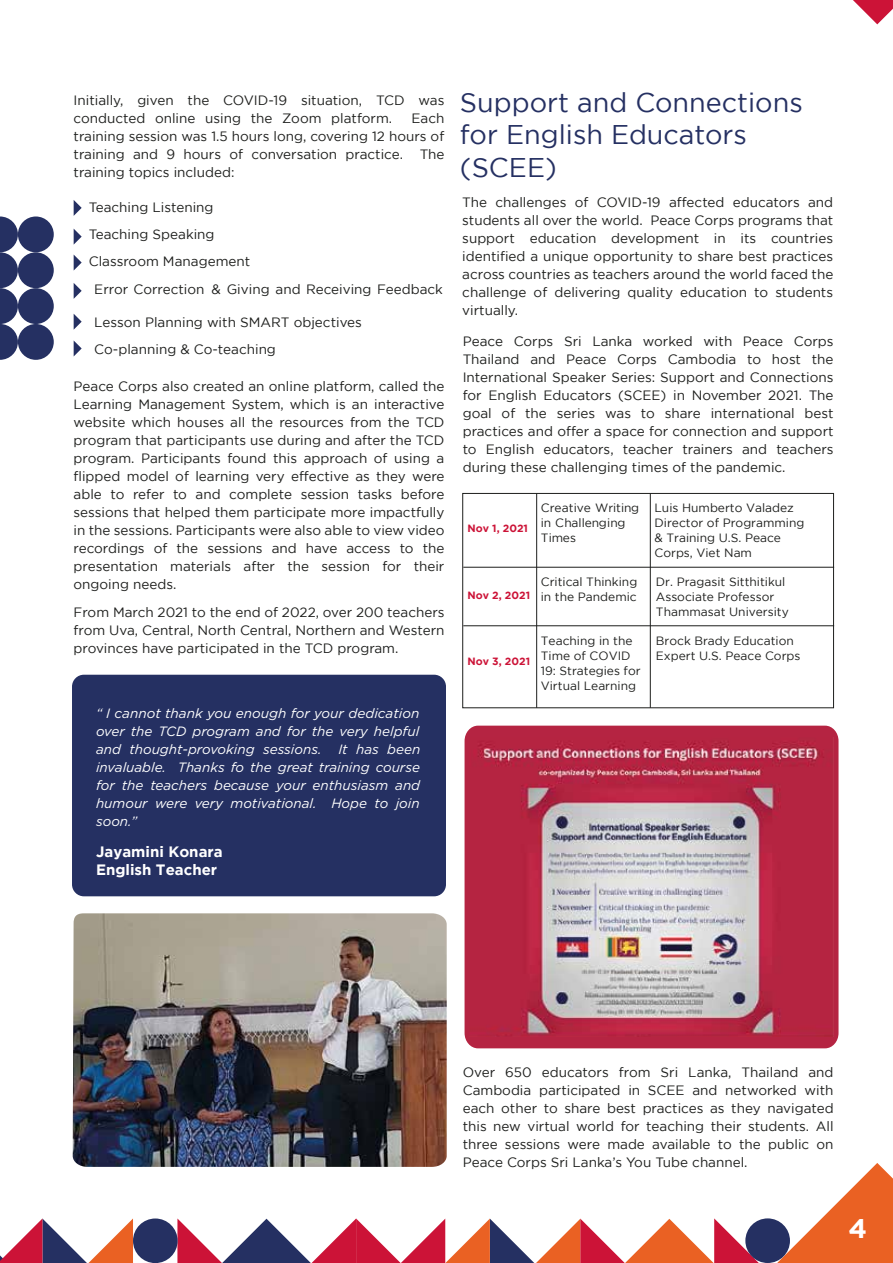
<style>
.page{position:relative;width:893px;height:1263px;background:#fff}
.page>*{position:absolute;margin:0;border:0;box-sizing:border-box;transform-origin:0 0}
.t1{font:27px/32.4px "Gotham";color:#253062}
.t2{font:700 27px "Gotham";color:#fff}
.t3{font:700 15px/18px "Gotham";color:#fff}
.t4{font:13.5px/18px "Gotham";color:#1d1e1c;text-align:justify}
.t5{font:italic 13.5px/18px "Gotham";color:#fff;text-align:justify}
.t6{font:12px/15px "Gotham";color:#1d1e1c}
.t7{font:700 10.5px "Gotham";color:#cc1337}
</style>
<div class="page">
<div style="left:72px;top:675px;width:374px;height:221px;background:#253062;border-radius:12px"></div>
<div style="left:465px;top:726px;width:373px;height:322px;background:#b52442"></div>
<img style="left:470px;top:737px;width:363px;height:300px">
<svg style="left:74px;top:200px;width:8px;height:16px"></svg>
<svg style="left:74px;top:229px;width:8px;height:15px"></svg>
<svg style="left:74px;top:255px;width:8px;height:15px"></svg>
<svg style="left:74px;top:283px;width:8px;height:16px"></svg>
<svg style="left:74px;top:314px;width:8px;height:16px"></svg>
<svg style="left:74px;top:341px;width:8px;height:15px"></svg>
<div style="left:462px;top:493px;width:372px;height:215px;border:1px solid #1d1e1c"></div>
<hr style="left:536px;top:493px;width:1px;height:215px;background:#1d1e1c">
<hr style="left:650px;top:493px;width:1px;height:215px;background:#1d1e1c">
<hr style="left:463px;top:567px;width:371px;height:1px;background:#1d1e1c">
<hr style="left:463px;top:625px;width:371px;height:1px;background:#1d1e1c">
<div style="left:18px;top:216px;width:36px;height:36px;background:#253062;border-radius:50%"></div>
<div style="left:18px;top:252px;width:36px;height:36px;background:#253062;border-radius:50%"></div>
<div style="left:18px;top:288px;width:36px;height:36px;background:#253062;border-radius:50%"></div>
<svg style="left:0;top:216px;width:18px;height:144px"></svg>
<div style="left:18px;top:324px;width:36px;height:36px;background:#253062;border-radius:50%"></div>
<svg style="left:853px;top:0;width:40px;height:24px"></svg>
<svg style="left:777px;top:1163px;width:116px;height:100px"></svg>
<svg style="left:0;top:1218px;width:133px;height:45px"></svg>
<div style="left:133px;top:1218px;width:45px;height:45px;background:#253062;border-radius:50%"></div>
<div style="left:745px;top:1218px;width:45px;height:45px;background:#253062;border-radius:50%"></div>
<svg style="left:177px;top:1218px;width:582px;height:45px"></svg>
<img style="left:73px;top:913px;width:374px;height:254px">
<p class="t4" style="left:74px;top:91px;width:372px">Initially, given the COVID-19 situation, TCD was conducted online using the Zoom platform.</p>
<p class="t4" style="left:74px;top:109px;width:372px;text-indent:338px">Each training session was 1.5 hours long, covering 12 hours of training and 9 hours of conversation practice. The training topics included:</p>
<p class="t4" style="left:89px;top:193px;width:163px;line-height:27px;text-align:left">Teaching Listening<br>Teaching Speaking<br>Classroom Management</p>
<p class="t4" style="left:94px;top:280px;width:350px">Error Correction &amp; Giving and Receiving Feedback</p>
<p class="t4" style="left:94px;top:308px;width:269px;line-height:27px">Lesson Planning with SMART objectives<br>Co-planning &amp; Co-teaching</p>
<p class="t4" style="left:74px;top:377px;width:373px">Peace Corps also created an online platform, called the Learning Management System, which is an interactive website which houses all the resources from the TCD program that participants use during and after the TCD program. Participants found this approach of using a flipped model of learning very effective as they were able to refer to and complete session tasks before sessions that helped them participate more impactfully in the sessions. Participants were also able to view video recordings of the sessions and have access to the presentation materials after the session for their ongoing needs.</p>
<p class="t4" style="left:74px;top:603px;width:372px">From March 2021 to the end of 2022, over 200 teachers from Uva, Central, North Central, Northern and Western provinces have participated in the TCD program.</p>
<p class="t5" style="left:96px;top:704px;width:326px">“ I cannot thank you enough for your dedication over the TCD program and for the very helpful and thought-provoking sessions. It has been invaluable. Thanks fo the great training course for the teachers because your enthusiasm and humour were very motivational. Hope to join soon.”</p>
<p class="t3" style="left:96px;top:842px;width:128px">Jayamini Konara<br>English Teacher</p>
<h1 class="t1" style="left:460px;top:86px;width:344px">Support and Connections for English Educators (SCEE)</h1>
<p class="t4" style="left:462px;top:193px;width:373px">The challenges of COVID-19 affected educators and students all over the world. Peace Corps programs that support education development in its countries identified a unique opportunity to share best practices across countries as teachers around the world faced the challenge of delivering quality education to students virtually.</p>
<p class="t4" style="left:463px;top:332px;width:372px">Peace Corps Sri Lanka worked with Peace Corps Thailand and Peace Corps Cambodia to host the International Speaker Series: Support and Connections for English Educators (SCEE) in November 2021. The goal of the series was to share international best practices and offer a space for connection and support to English educators, teacher trainers and teachers during these challenging times of the pandemic.</p>
<p class="t7" style="left:468px;top:522px;width:62px">Nov 1, 2021</p>
<p class="t7" style="left:468px;top:589px;width:64px">Nov 2, 2021</p>
<p class="t7" style="left:468px;top:655px;width:64px">Nov 3, 2021</p>
<p class="t6" style="left:541px;top:500px;width:100px">Creative Writing in Challenging<br>Times</p>
<p class="t6" style="left:541px;top:574px;width:98px">Critical Thinking in the Pandemic</p>
<p class="t6" style="left:541px;top:633px;width:101px">Teaching in the<br>Time of COVID<br>19: Strategies for<br>Virtual Learning</p>
<p class="t6" style="left:654px;top:500px;width:151px">Luis Humberto Valadez<br>Director of Programming &amp; Training U.S. Peace<br>Corps, Viet Nam</p>
<p class="t6" style="left:656px;top:574px;width:134px">Dr. Pragasit Sitthitikul<br>Associate Professor<br>Thammasat University</p>
<p class="t6" style="left:656px;top:633px;width:146px">Brock Brady Education<br>Expert U.S. Peace Corps</p>
<p class="t4" style="left:463px;top:1063px;width:372px">Over 650 educators from Sri Lanka, Thailand and Cambodia participated in SCEE and networked with each other to share best practices as they navigated this new virtual world for teaching their students. All three sessions were made available to the public on Peace Corps Sri Lanka’s You Tube channel.</p>
<h1 class="t2" style="left:848px;top:1213px;width:20px">4</h1>
</div>
